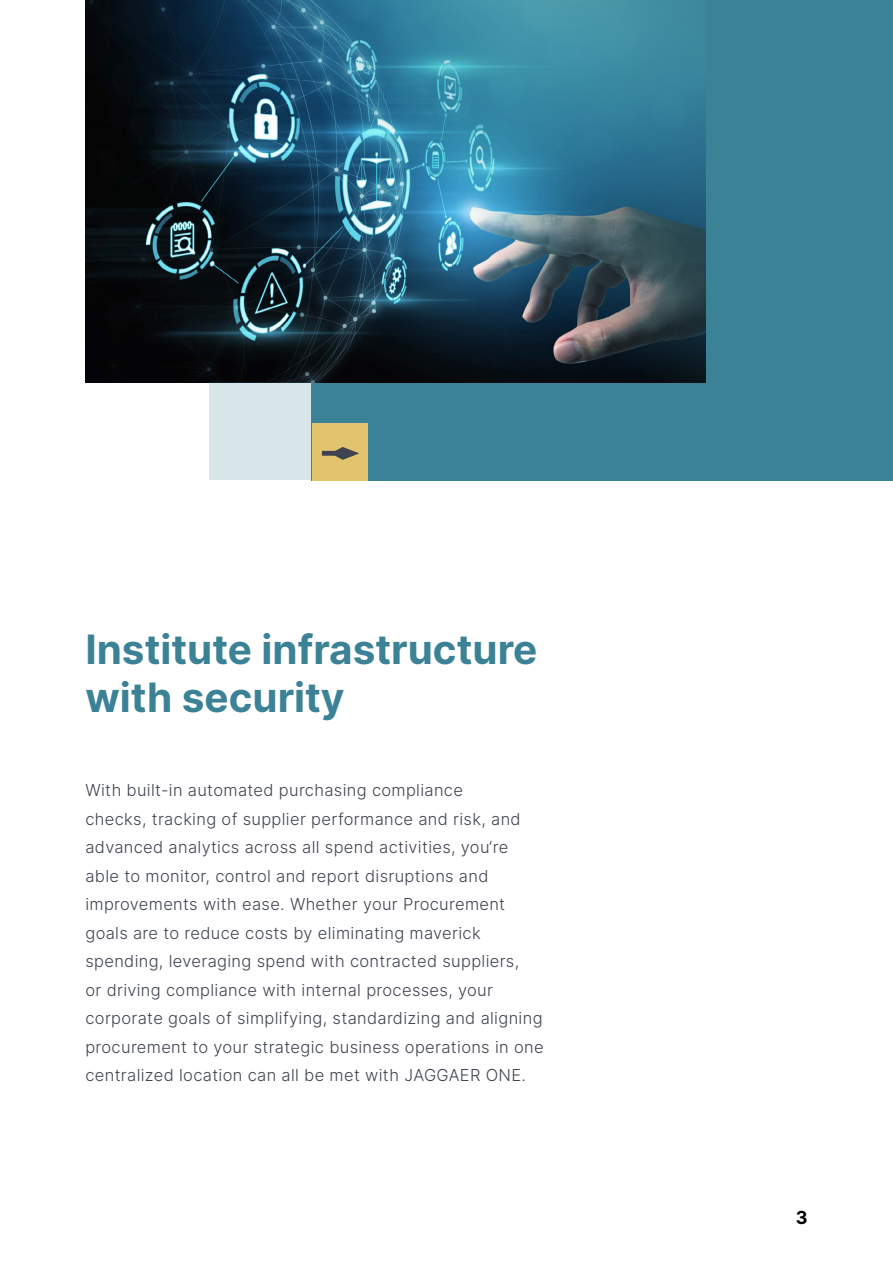
<style>
.page{position:relative;width:893px;height:1263px;background:#fff}
.page>*{position:absolute;margin:0;border:0;box-sizing:border-box;transform-origin:0 0}
.t1{font:700 40.5px/48px "Inter";color:#3c8296}
.t2{font:700 18px "Inter";color:#000}
.t3{font:300 16.5px/28.5px "Inter";letter-spacing:.02em;color:#3e434f}
</style>
<div class="page">
<div style="left:312px;top:0;width:581px;height:481px;background:#3c8296"></div>
<div style="left:312px;top:423px;width:56px;height:58px;background:#e1c46d"></div>
<svg style="left:322px;top:447px;width:37px;height:13px"></svg>
<div style="left:209px;top:383px;width:103px;height:97px;background:#d8e6ea"></div>
<img style="left:85px;top:0;width:620px;height:383px">
<h1 class="t1" style="left:85px;top:625px;width:453px">Institute infrastructure with security</h1>
<p class="t3" style="left:85px;top:776px;width:460px">With built-in automated purchasing compliance<br>checks, tracking of supplier performance and risk, and advanced analytics across all spend activities, you‘re able to monitor, control and report disruptions and improvements with ease. Whether your Procurement goals are to reduce costs by eliminating maverick spending, leveraging spend with contracted suppliers,<br>or driving compliance with internal processes, your corporate goals of simplifying, standardizing and aligning procurement to your strategic business operations in one centralized location can all be met with JAGGAER ONE.</p>
<p class="t2" style="left:796px;top:1204px;width:13px">3</p>
</div>
